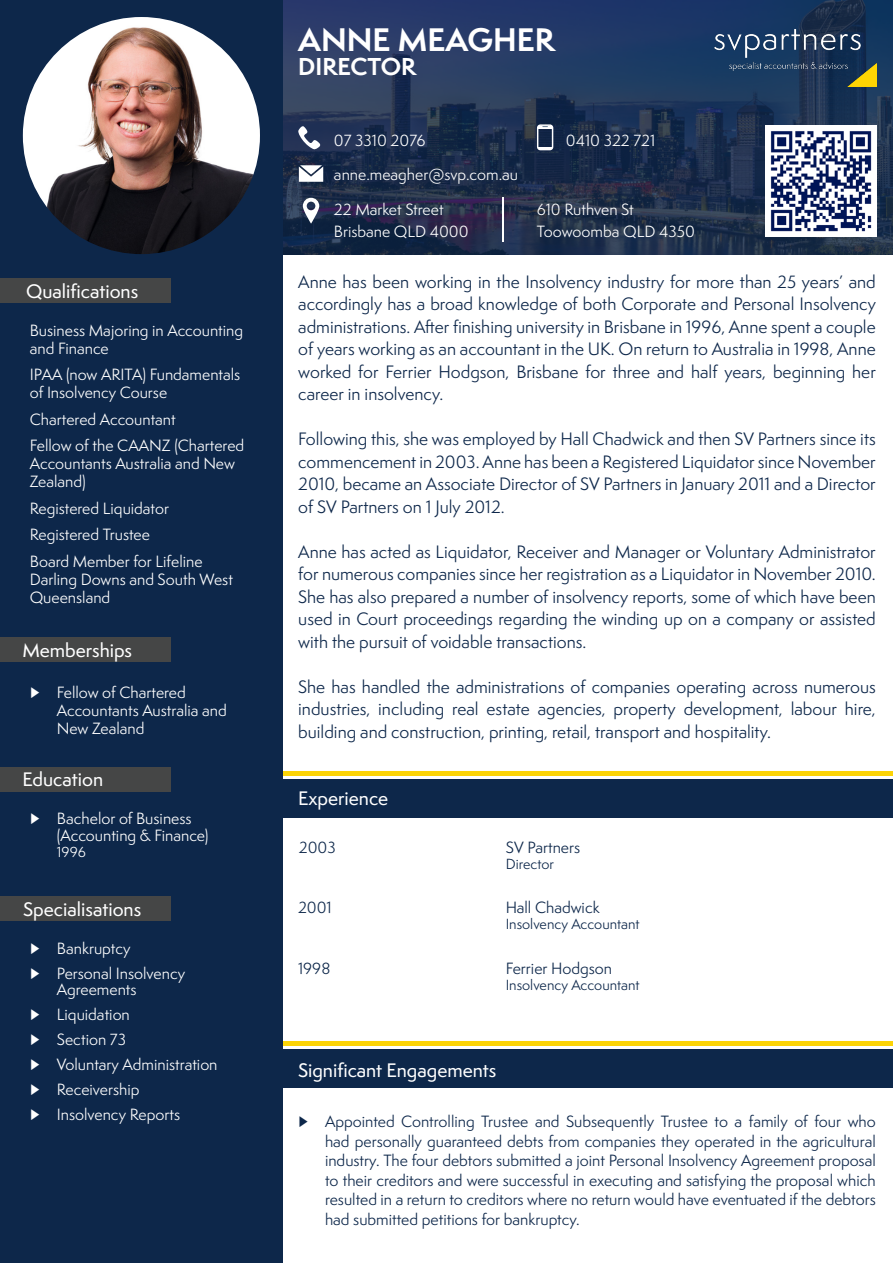
<style>
.page{position:relative;width:893px;height:1263px;background:#fff}
.page>*{position:absolute;margin:0;border:0;box-sizing:border-box;transform-origin:0 0}
.t1{font:700 30px "Semplicita Pro";color:#fff}
.t2{font:700 22.5px "Semplicita Pro";color:#fff}
.t3{font:500 18px "Semplicita Pro";color:#fff}
.t4{font:16.5px/22.5px "Semplicita Pro";color:#0d274a;text-align:justify}
.t5{font:15px/18px "Semplicita Pro";color:#fff}
.t6{font:15px/19.5px "Semplicita Pro";color:#0d274a;text-align:justify}
.t7{font:13.5px "Semplicita Pro";color:#0d274a}
.t8{font:13.5px "Semplicita Pro";color:#fff}
</style>
<div class="page">
<div style="left:272px;top:1049px;width:621px;height:38px;background:#0d274a"></div>
<hr style="left:283px;top:1041px;width:610px;height:4px;background:#fcd406">
<div style="left:272px;top:779px;width:621px;height:38px;background:#0d274a"></div>
<hr style="left:283px;top:771px;width:610px;height:4px;background:#fcd406">
<svg style="left:283px;top:0;width:610px;height:254px;background:#213355"></svg>
<div style="left:0;top:0;width:283px;height:1263px;background:#0d274a"></div>
<img style="left:23px;top:17px;width:237px;height:237px;border-radius:119px">
<svg style="left:303px;top:198px;width:16px;height:26px"></svg>
<svg style="left:299px;top:165px;width:24px;height:17px"></svg>
<svg style="left:298px;top:126px;width:23px;height:23px"></svg>
<img style="left:765px;top:126px;width:111px;height:111px">
<div style="left:0;top:278px;width:170px;height:25px;background:#454646"></div>
<div style="left:0;top:637px;width:170px;height:25px;background:#454646"></div>
<div style="left:0;top:767px;width:170px;height:25px;background:#454646"></div>
<div style="left:537px;top:124px;width:16px;height:26px;border:1px solid #fff;border-radius:3px"></div>
<svg style="left:538px;top:147px;width:14px;height:2px"></svg>
<svg style="left:538px;top:126px;width:14px;height:2px"></svg>
<hr style="left:502px;top:198px;width:2px;height:44px;background:#fff">
<div style="left:0;top:896px;width:170px;height:25px;background:#454646"></div>
<img style="left:701px;top:15px;width:175px;height:72px">
<p class="t3" style="left:26px;top:279px;width:113px">Qualifications</p>
<p class="t5" style="left:30px;top:321px;width:215px">Business Majoring in Accounting and Finance</p>
<p class="t5" style="left:30px;top:365px;width:212px">IPAA (now ARITA) Fundamentals of Insolvency Course</p>
<p class="t5" style="left:30px;top:410px;width:147px">Chartered Accountant</p>
<p class="t5" style="left:30px;top:436px;width:216px">Fellow of the CAANZ (Chartered<br>Accountants Australia and New<br>Zealand)</p>
<p class="t5" style="left:30px;top:499px;width:141px">Registered Liquidator</p>
<p class="t5" style="left:30px;top:525px;width:122px">Registered Trustee</p>
<p class="t5" style="left:30px;top:552px;width:205px">Board Member for Lifeline<br>Darling Downs and South West<br>Queensland</p>
<p class="t3" style="left:22px;top:637px;width:111px">Memberships</p>
<p class="t5" style="left:57px;top:683px;width:171px;text-indent:-27px">► Fellow of Chartered<br>Accountants Australia and<br>New Zealand</p>
<p class="t3" style="left:23px;top:767px;width:82px">Education</p>
<p class="t5" style="left:57px;top:810px;width:153px;line-height:16.5px;text-indent:-27px">► Bachelor of Business (Accounting &amp; Finance)</p>
<p class="t8" style="left:57px;top:843px;width:31px">1996</p>
<p class="t3" style="left:23px;top:896px;width:120px">Specialisations</p>
<p class="t5" style="left:30px;top:939px;width:102px">► Bankruptcy</p>
<p class="t5" style="left:57px;top:965px;width:130px;line-height:16.5px;text-indent:-27px">► Personal Insolvency<br>Agreements</p>
<p class="t5" style="left:30px;top:1005px;width:102px">► Liquidation</p>
<p class="t5" style="left:30px;top:1030px;width:98px">► Section 73</p>
<p class="t5" style="left:30px;top:1055px;width:189px">► Voluntary Administration</p>
<p class="t5" style="left:30px;top:1080px;width:111px">► Receivership</p>
<p class="t5" style="left:30px;top:1105px;width:152px">► Insolvency Reports</p>
<p class="t1" style="left:298px;top:17px;width:258px">ANNE MEAGHER</p>
<p class="t2" style="left:298px;top:50px;width:120px">DIRECTOR</p>
<p class="t5" style="left:334px;top:131px;width:93px">07 3310 2076</p>
<p class="t5" style="left:334px;top:165px;width:186px">anne.meagher@svp.com.au</p>
<p class="t5" style="left:334px;top:200px;width:111px">22 Market Street</p>
<p class="t5" style="left:334px;top:222px;width:136px">Brisbane QLD 4000</p>
<p class="t5" style="left:566px;top:131px;width:91px">0410 322 721</p>
<p class="t5" style="left:537px;top:200px;width:98px">610 Ruthven St</p>
<p class="t5" style="left:537px;top:222px;width:159px">Toowoomba QLD 4350</p>
<p class="t4" style="left:298px;top:270px;width:579px">Anne has been working in the Insolvency industry for more than 25 years’ and accordingly has a broad knowledge of both Corporate and Personal Insolvency administrations. After finishing university in Brisbane in 1996, Anne spent a couple of years working as an accountant in the UK. On return to Australia in 1998, Anne worked for Ferrier Hodgson, Brisbane for three and half years, beginning her career in insolvency.</p>
<p class="t4" style="left:298px;top:428px;width:579px">Following this, she was employed by Hall Chadwick and then SV Partners since its commencement in 2003. Anne has been a Registered Liquidator since November 2010, became an Associate Director of SV Partners in January 2011 and a Director of SV Partners on 1 July 2012.</p>
<p class="t4" style="left:298px;top:540px;width:579px">Anne has acted as Liquidator, Receiver and Manager or Voluntary Administrator for numerous companies since her registration as a Liquidator in November 2010.</p>
<p class="t4" style="left:298px;top:585px;width:579px">She has also prepared a number of insolvency reports, some of which have been used in Court proceedings regarding the winding up on a company or assisted with the pursuit of voidable transactions.</p>
<p class="t4" style="left:298px;top:675px;width:579px">She has handled the administrations of companies operating across numerous industries, including real estate agencies, property development, labour hire, building and construction, printing, retail, transport and hospitality.</p>
<p class="t3" style="left:298px;top:785px;width:92px">Experience</p>
<p class="t6" style="left:299px;top:838px;width:38px">2003</p>
<p class="t6" style="left:506px;top:838px;width:76px">SV Partners</p>
<p class="t7" style="left:506px;top:855px;width:50px">Director</p>
<p class="t6" style="left:298px;top:897px;width:35px">2001</p>
<p class="t6" style="left:506px;top:897px;width:96px">Hall Chadwick</p>
<p class="t7" style="left:506px;top:914px;width:135px">Insolvency Accountant</p>
<p class="t6" style="left:298px;top:958px;width:34px">1998</p>
<p class="t6" style="left:506px;top:958px;width:108px">Ferrier Hodgson</p>
<p class="t7" style="left:506px;top:975px;width:135px">Insolvency Accountant</p>
<p class="t3" style="left:298px;top:1057px;width:200px">Significant Engagements</p>
<p class="t6" style="left:325px;top:1111px;width:552px;text-indent:-27px">► Appointed Controlling Trustee and Subsequently Trustee to a family of four who had personally guaranteed debts from companies they operated in the agricultural industry. The four debtors submitted a joint Personal Insolvency Agreement proposal to their creditors and were successful in executing and satisfying the proposal which resulted in a return to creditors where no return would have eventuated if the debtors had submitted petitions for bankruptcy.</p>
</div>
